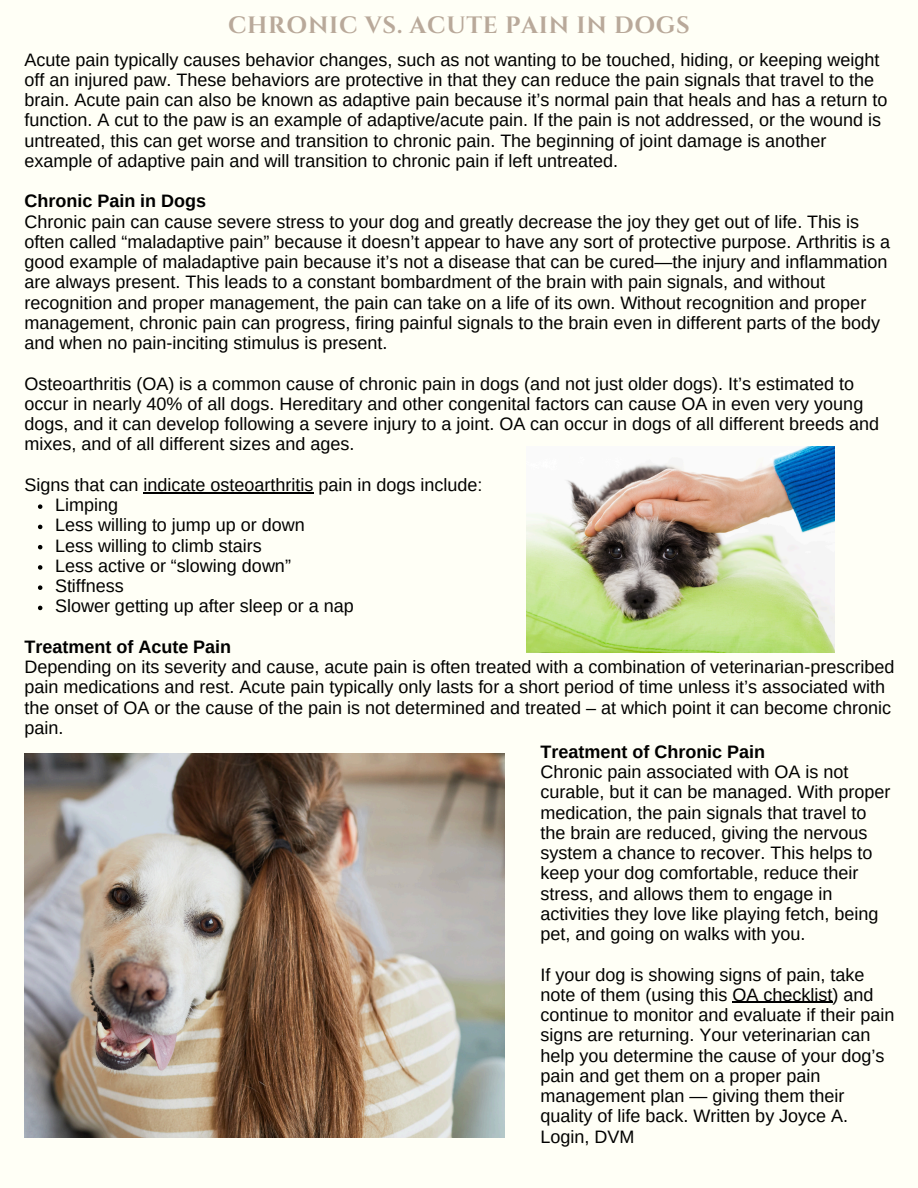
<style>
.page{position:relative;width:918px;height:1188px;background:#fffff6}
.page>*{position:absolute;margin:0;border:0;box-sizing:border-box;transform-origin:0 0}
.t1{font:700 23.7px "Cinzel";letter-spacing:.03em;color:#b9a99a}
.t2{font:18px/20.2px "Arimo";color:#000}
.t3{font:700 18px "Arimo";color:#000}
</style>
<div class="page">
<hr style="left:144px;top:492px;width:170px;height:1px;background:#000">
<svg style="left:38px;top:504px;width:4px;height:5px"></svg>
<svg style="left:38px;top:525px;width:4px;height:4px"></svg>
<svg style="left:38px;top:545px;width:4px;height:4px"></svg>
<svg style="left:38px;top:565px;width:4px;height:5px"></svg>
<svg style="left:38px;top:585px;width:4px;height:5px"></svg>
<svg style="left:38px;top:606px;width:4px;height:4px"></svg>
<img style="left:527px;top:446px;width:308px;height:206px">
<img style="left:24px;top:753px;width:480px;height:385px">
<hr style="left:733px;top:1002px;width:100px;height:1px;background:#000">
<p class="t1" style="left:228px;top:10px;width:463px">CHRONIC VS. ACUTE PAIN IN DOGS</p>
<h1 class="t2" style="left:24px;top:49px;width:864px">Acute pain typically causes behavior changes, such as not wanting to be touched, hiding, or keeping weight off an injured paw. These behaviors are protective in that they can reduce the pain signals that travel to the brain. Acute pain can also be known as adaptive pain because it’s normal pain that heals and has a return to function. A cut to the paw is an example of adaptive/acute pain. If the pain is not addressed, or the wound is untreated, this can get worse and transition to chronic pain. The beginning of joint damage is another example of adaptive pain and will transition to chronic pain if left untreated.</h1>
<p class="t3" style="left:24px;top:191px;width:183px">Chronic Pain in Dogs</p>
<p class="t2" style="left:24px;top:211px;width:867px">Chronic pain can cause severe stress to your dog and greatly decrease the joy they get out of life. This is often called “maladaptive pain” because it doesn’t appear to have any sort of protective purpose. Arthritis is a good example of maladaptive pain because it’s not a disease that can be cured—the injury and inflammation are always present. This leads to a constant bombardment of the brain with pain signals, and without recognition and proper management, the pain can take on a life of its own. Without recognition and proper management, chronic pain can progress, firing painful signals to the brain even in different parts of the body and when no pain-inciting stimulus is present.</p>
<p class="t2" style="left:24px;top:373px;width:856px">Osteoarthritis (OA) is a common cause of chronic pain in dogs (and not just older dogs). It’s estimated to occur in nearly 40% of all dogs. Hereditary and other congenital factors can cause OA in even very young dogs, and it can develop following a severe injury to a joint. OA can occur in dogs of all different breeds and mixes, and of all different sizes and ages.</p>
<p class="t2" style="left:24px;top:475px;width:460px">Signs that can indicate osteoarthritis pain in dogs include:</p>
<p class="t2" style="left:55px;top:495px;width:65px">Limping</p>
<p class="t2" style="left:55px;top:515px;width:251px">Less willing to jump up or down</p>
<p class="t2" style="left:55px;top:535px;width:208px">Less willing to climb stairs</p>
<p class="t2" style="left:55px;top:556px;width:237px">Less active or “slowing down”</p>
<p class="t2" style="left:55px;top:576px;width:70px">Stiffness</p>
<p class="t2" style="left:55px;top:596px;width:300px">Slower getting up after sleep or a nap</p>
<p class="t3" style="left:24px;top:637px;width:208px">Treatment of Acute Pain</p>
<p class="t2" style="left:24px;top:657px;width:871px">Depending on its severity and cause, acute pain is often treated with a combination of veterinarian-prescribed pain medications and rest. Acute pain typically only lasts for a short period of time unless it’s associated with the onset of OA or the cause of the pain is not determined and treated – at which point it can become chronic pain.</p>
<p class="t3" style="left:540px;top:741px;width:226px">Treatment of Chronic Pain</p>
<p class="t2" style="left:540px;top:762px;width:351px">Chronic pain associated with OA is not curable, but it can be managed. With proper medication, the pain signals that travel to the brain are reduced, giving the nervous system a chance to recover. This helps to keep your dog comfortable, reduce their stress, and allows them to engage in activities they love like playing fetch, being pet, and going on walks with you.</p>
<p class="t2" style="left:540px;top:964px;width:355px">If your dog is showing signs of pain, take note of them (using this OA checklist) and continue to monitor and evaluate if their pain signs are returning. Your veterinarian can help you determine the cause of your dog’s pain and get them on a proper pain management plan — giving them their quality of life back. Written by Joyce A.<br>Login, DVM</p>
</div>
